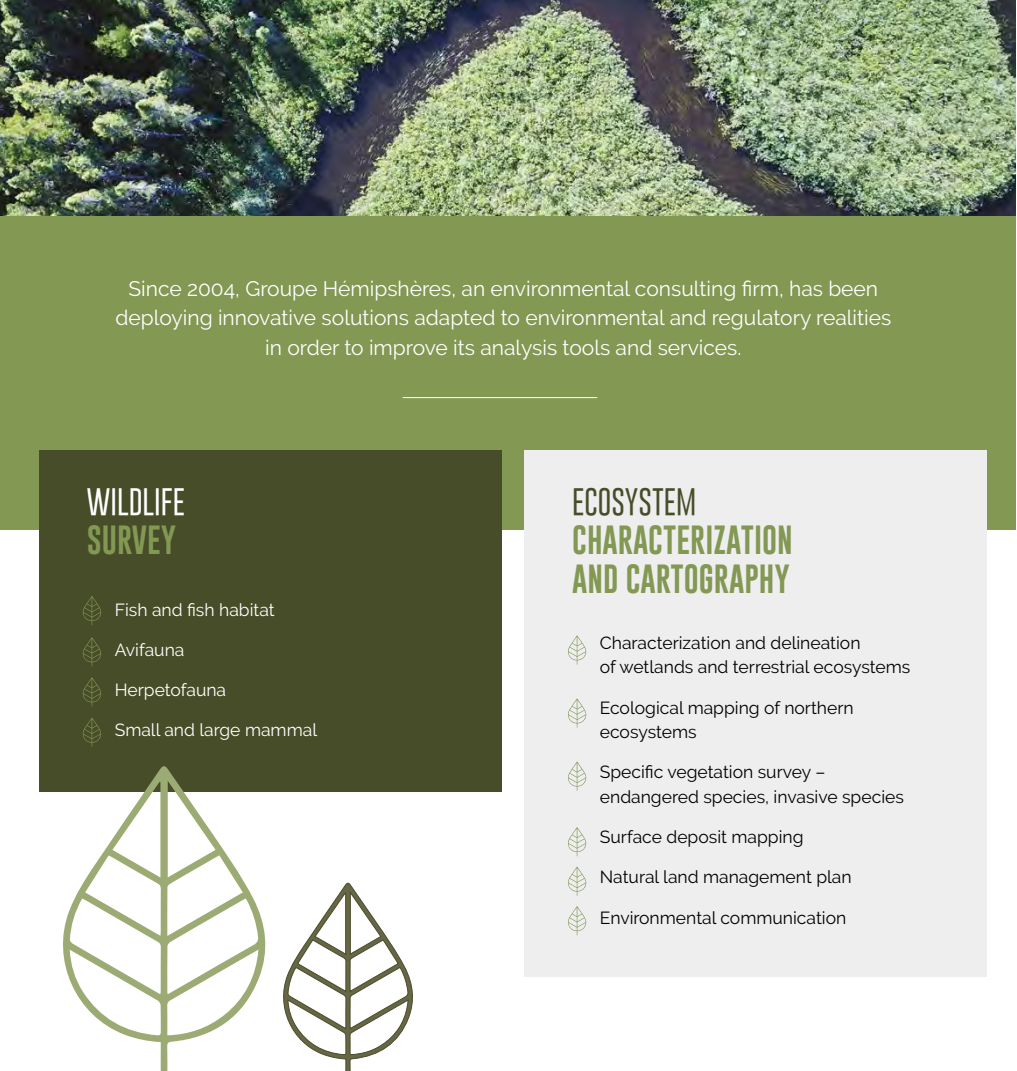
<style>
.page{position:relative;width:1017px;height:1071px;background:#fff}
.page>*{position:absolute;margin:0;border:0;box-sizing:border-box;transform-origin:0 0}
.t1{font:29.75px/38.5px "Gobold";color:#829853}
.t2{font:300 29.75px "Gobold";color:#484d29}
.t3{font:300 29.75px "Gobold";color:#fff}
.t4{font:21px/29.8px "Raleway";color:#fff;text-align:center}
.t5{font:17.5px/24.5px "Raleway";color:#000}
.t6{font:17.5px "Raleway";color:#fff}
</style>
<div class="page">
<div style="left:0;top:32px;width:1016px;height:498px;background:#829853"></div>
<div style="left:525px;top:450px;width:462px;height:526px;background:#eee"></div>
<div style="left:40px;top:450px;width:462px;height:342px;background:#484d29"></div>
<svg style="left:568px;top:635px;width:19px;height:30px"></svg>
<svg style="left:82px;top:596px;width:19px;height:29px"></svg>
<svg style="left:568px;top:698px;width:19px;height:30px"></svg>
<svg style="left:82px;top:637px;width:19px;height:30px"></svg>
<svg style="left:568px;top:762px;width:19px;height:29px"></svg>
<svg style="left:82px;top:677px;width:19px;height:30px"></svg>
<svg style="left:568px;top:827px;width:19px;height:29px"></svg>
<svg style="left:82px;top:718px;width:19px;height:29px"></svg>
<svg style="left:568px;top:867px;width:19px;height:29px"></svg>
<svg style="left:568px;top:906px;width:19px;height:29px"></svg>
<img style="left:0;top:0;width:1016px;height:215px">
<hr style="left:403px;top:397px;width:194px;height:1px;background:#fff">
<svg style="left:63px;top:766px;width:203px;height:305px"></svg>
<svg style="left:283px;top:882px;width:130px;height:189px"></svg>
<p class="t4" style="left:115px;top:273px;width:777px">Since 2004, Groupe Hémipshères, an environmental consulting firm, has been deploying innovative solutions adapted to environmental and regulatory realities in order to improve its analysis tools and services.</p>
<h1 class="t3" style="left:87px;top:483px;width:100px">WILDLIFE</h1>
<h1 class="t1" style="left:87px;top:521px;width:91px">SURVEY</h1>
<p class="t6" style="left:115px;top:599px;width:161px">Fish and fish habitat</p>
<p class="t6" style="left:115px;top:640px;width:71px">Avifauna</p>
<p class="t6" style="left:115px;top:680px;width:113px">Herpetofauna</p>
<p class="t6" style="left:115px;top:720px;width:204px">Small and large mammal</p>
<h1 class="t2" style="left:572px;top:483px;width:126px">ECOSYSTEM</h1>
<h1 class="t1" style="left:572px;top:521px;width:222px">CHARACTERIZATION<br>AND CARTOGRAPHY</h1>
<p class="t5" style="left:600px;top:630px;width:312px">Characterization and delineation<br>of wetlands and terrestrial ecosystems</p>
<p class="t5" style="left:600px;top:695px;width:255px">Ecological mapping of northern ecosystems</p>
<p class="t5" style="left:600px;top:760px;width:306px">Specific vegetation survey – endangered species, invasive species</p>
<p class="t5" style="left:600px;top:825px;width:205px">Surface deposit mapping</p>
<p class="t5" style="left:600px;top:865px;width:253px">Natural land management plan</p>
<p class="t5" style="left:600px;top:905px;width:248px">Environmental communication</p>
</div>
